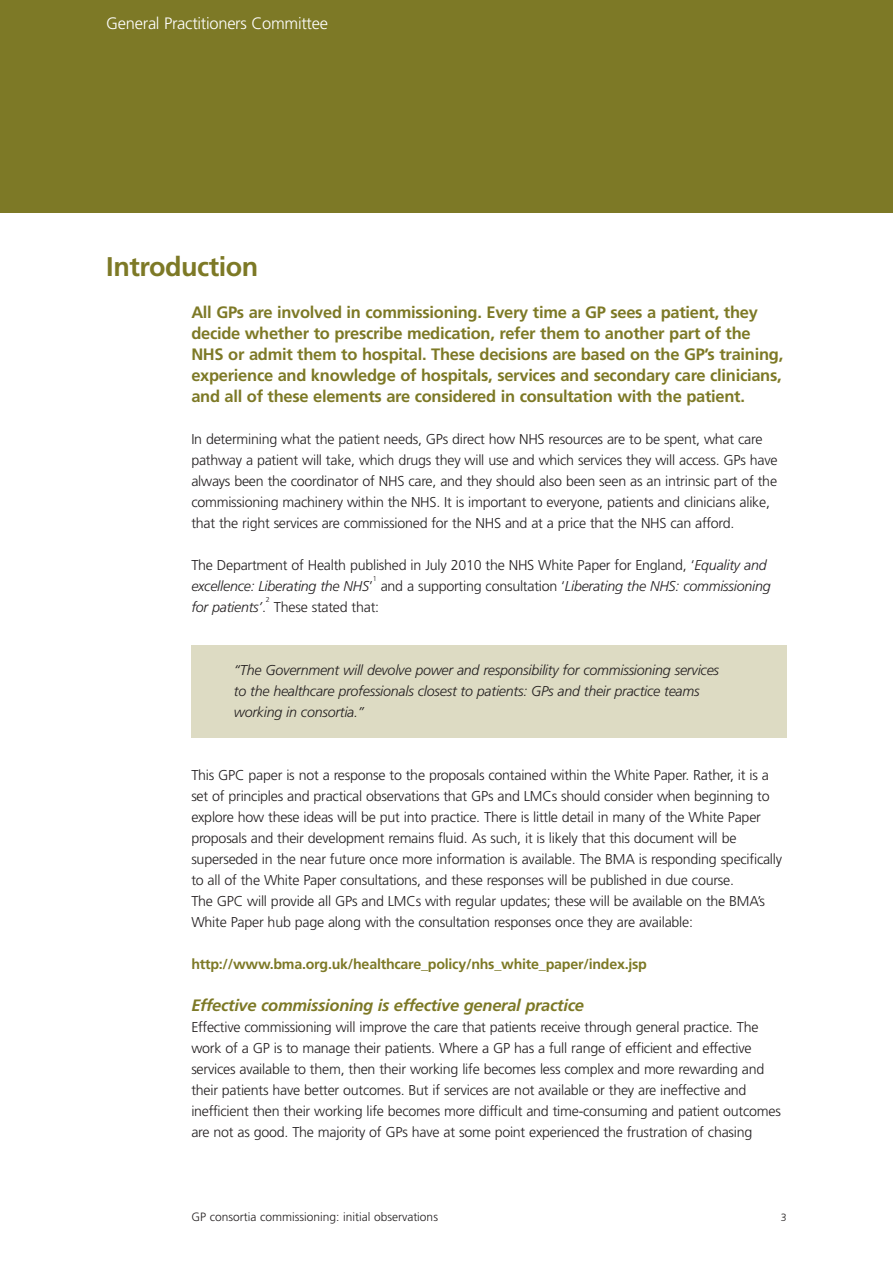
<style>
.page{position:relative;width:893px;height:1263px;background:#fff}
.page>*{position:absolute;margin:0;border:0;box-sizing:border-box;transform-origin:0 0}
.t1{font:700 27px "Frutiger";letter-spacing:-.015em;color:#7d7926}
.t2{font:700 16.5px/21px "Frutiger";letter-spacing:-.015em;color:#7d7926}
.t3{font:italic 700 16.5px "Frutiger";letter-spacing:-.015em;color:#7d7926}
.t4{font:300 16.5px "Frutiger";letter-spacing:-.015em;color:#fff}
.t5{font:300 14.25px/21px "Frutiger";letter-spacing:-.015em;color:#231f20}
.t6{font:italic 300 14.25px/21px "Frutiger";letter-spacing:-.015em;color:#231f20}
.t7{font:700 14.25px "Frutiger";letter-spacing:-.015em;color:#7d7926}
.t8{font:300 12px "Frutiger";color:#231f20}
.t9{font:300 10.5px "Frutiger";color:#231f20}
.t10{font:300 7.2px "Frutiger";color:#231f20}
.s1{font-style:italic}
.s2{font-style:normal}
</style>
<div class="page">
<div style="left:191px;top:645px;width:596px;height:93px;background:#dddbc3"></div>
<div style="left:0;top:0;width:893px;height:213px;background:#7d7926"></div>
<p class="t4" style="left:106px;top:17px;width:223px">General Practitioners Committee</p>
<h1 class="t1" style="left:106px;top:256px;width:154px">Introduction</h1>
<p class="t2" style="left:191px;top:303px;width:593px">All GPs are involved in commissioning. Every time a GP sees a patient, they decide whether to prescribe medication, refer them to another part of the NHS or admit them to hospital. These decisions are based on the GP’s training, experience and knowledge of hospitals, services and secondary care clinicians, and all of these elements are considered in consultation with the patient.</p>
<p class="t5" style="left:191px;top:430px;width:588px">In determining what the patient needs, GPs direct how NHS resources are to be spent, what care pathway a patient will take, which drugs they will use and which services they will access. GPs have always been the coordinator of NHS care, and they should also been seen as an intrinsic part of the commissioning machinery within the NHS. It is important to everyone, patients and clinicians alike, that the right services are commissioned for the NHS and at a price that the NHS can afford.</p>
<p class="t5" style="left:191px;top:556px;width:577px">The Department of Health published in July 2010 the NHS White Paper for England, ‘<span class="s1">Equality and excellence: Liberating the NHS</span>’</p>
<p class="t10" style="left:373px;top:576px;width:5px">1</p>
<p class="t6" style="left:381px;top:577px;width:391px"><span class="s2">and a supporting consultation ‘</span>Liberating the NHS: commissioning</p>
<p class="t10" style="left:266px;top:597px;width:5px">2</p>
<p class="t6" style="left:191px;top:598px;width:76px">for patients’<span class="s2">.</span></p>
<p class="t5" style="left:274px;top:598px;width:107px">These stated that:</p>
<p class="t6" style="left:234px;top:661px;width:487px">“The Government will devolve power and responsibility for commissioning services to the healthcare professionals closest to patients: GPs and their practice teams working in consortia.”</p>
<p class="t5" style="left:191px;top:766px;width:592px">This GPC paper is not a response to the proposals contained within the White Paper. Rather, it is a set of principles and practical observations that GPs and LMCs should consider when beginning to explore how these ideas will be put into practice. There is little detail in many of the White Paper proposals and their development remains fluid. As such, it is likely that this document will be superseded in the near future once more information is available. The BMA is responding specifically to all of the White Paper consultations, and these responses will be published in due course.<br>The GPC will provide all GPs and LMCs with regular updates; these will be available on the BMA’s White Paper hub page along with the consultation responses once they are available:</p>
<p class="t7" style="left:191px;top:958px;width:457px">http://www.bma.org.uk/healthcare_policy/nhs_white_paper/index.jsp</p>
<p class="t3" style="left:191px;top:999px;width:394px">Effective commissioning is effective general practice</p>
<p class="t5" style="left:191px;top:1018px;width:591px">Effective commissioning will improve the care that patients receive through general practice. The work of a GP is to manage their patients. Where a GP has a full range of efficient and effective services available to them, then their working life becomes less complex and more rewarding and their patients have better outcomes. But if services are not available or they are ineffective and inefficient then their working life becomes more difficult and time-consuming and patient outcomes are not as good. The majority of GPs have at some point experienced the frustration of chasing</p>
<p class="t8" style="left:191px;top:1212px;width:248px">GP consortia commissioning: initial observations</p>
<p class="t9" style="left:781px;top:1213px;width:7px">3</p>
</div>
